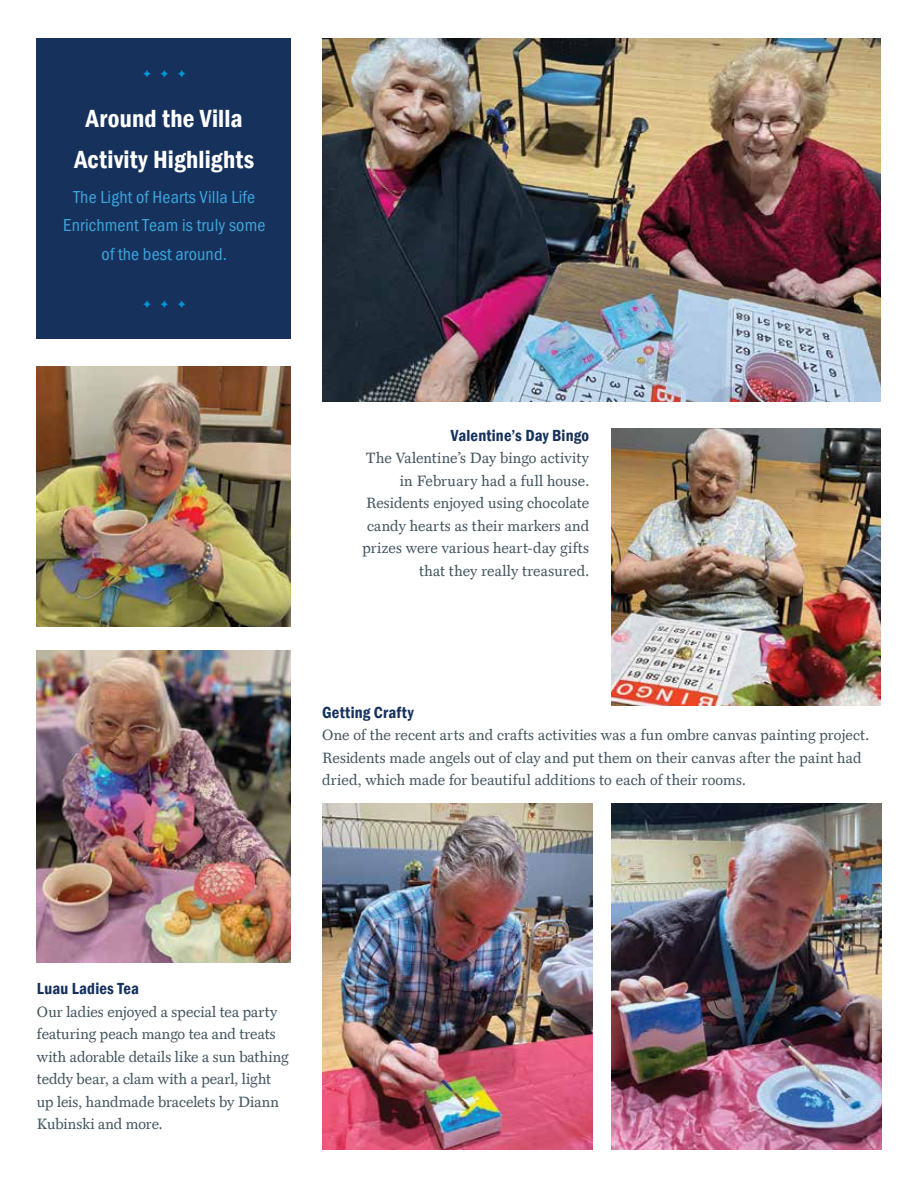
<style>
.page{position:relative;width:918px;height:1188px;background:#fff}
.page>*{position:absolute;margin:0;border:0;box-sizing:border-box;transform-origin:0 0}
.t1{font:600 condensed 25.5px/40.5px "Franklin Gothic";letter-spacing:.01em;color:#fff;text-align:center}
.t2{font:18px/28.5px "Franklin Gothic URW Cond";letter-spacing:.01em;color:#3da5dd;text-align:center}
.t3{font:600 condensed 16.5px "Franklin Gothic";letter-spacing:.01em;color:#16325c}
.t4{font:15px/22.5px "Mt.Augustine Roman";letter-spacing:.01em;color:#455761}
</style>
<div class="page">
<div style="left:37px;top:39px;width:254px;height:300px;background:#16325c"></div>
<img style="left:322px;top:39px;width:559px;height:363px">
<img style="left:36px;top:650px;width:255px;height:312px">
<img style="left:322px;top:804px;width:270px;height:345px">
<img style="left:612px;top:428px;width:269px;height:278px">
<img style="left:612px;top:804px;width:270px;height:345px">
<img style="left:37px;top:367px;width:254px;height:260px">
<svg style="left:143px;top:70px;width:8px;height:8px"></svg>
<svg style="left:160px;top:70px;width:8px;height:8px"></svg>
<svg style="left:178px;top:70px;width:8px;height:8px"></svg>
<svg style="left:143px;top:300px;width:8px;height:8px"></svg>
<svg style="left:160px;top:300px;width:8px;height:8px"></svg>
<svg style="left:178px;top:300px;width:8px;height:8px"></svg>
<h1 class="t1" style="left:74px;top:98px;width:182px">Around the Villa<br>Activity Highlights</h1>
<p class="t2" style="left:63px;top:181px;width:204px">The Light of Hearts Villa Life<br>Enrichment Team is truly some of the best around.</p>
<p class="t3" style="left:451px;top:424px;width:140px">Valentine’s Day Bingo</p>
<p class="t4" style="left:362px;top:447px;width:228px;text-align:right">The Valentine’s Day bingo activity in February had a full house.<br>Residents enjoyed using chocolate candy hearts as their markers and prizes were various heart-day gifts that they really treasured.</p>
<p class="t3" style="left:322px;top:701px;width:93px">Getting Crafty</p>
<p class="t4" style="left:322px;top:724px;width:549px">One of the recent arts and crafts activities was a fun ombre canvas painting project.<br>Residents made angels out of clay and put them on their canvas after the paint had dried, which made for beautiful additions to each of their rooms.</p>
<p class="t3" style="left:37px;top:978px;width:104px">Luau Ladies Tea</p>
<p class="t4" style="left:37px;top:1001px;width:253px">Our ladies enjoyed a special tea party featuring peach mango tea and treats with adorable details like a sun bathing teddy bear, a clam with a pearl, light up leis, handmade bracelets by Diann Kubinski and more.</p>
</div>
